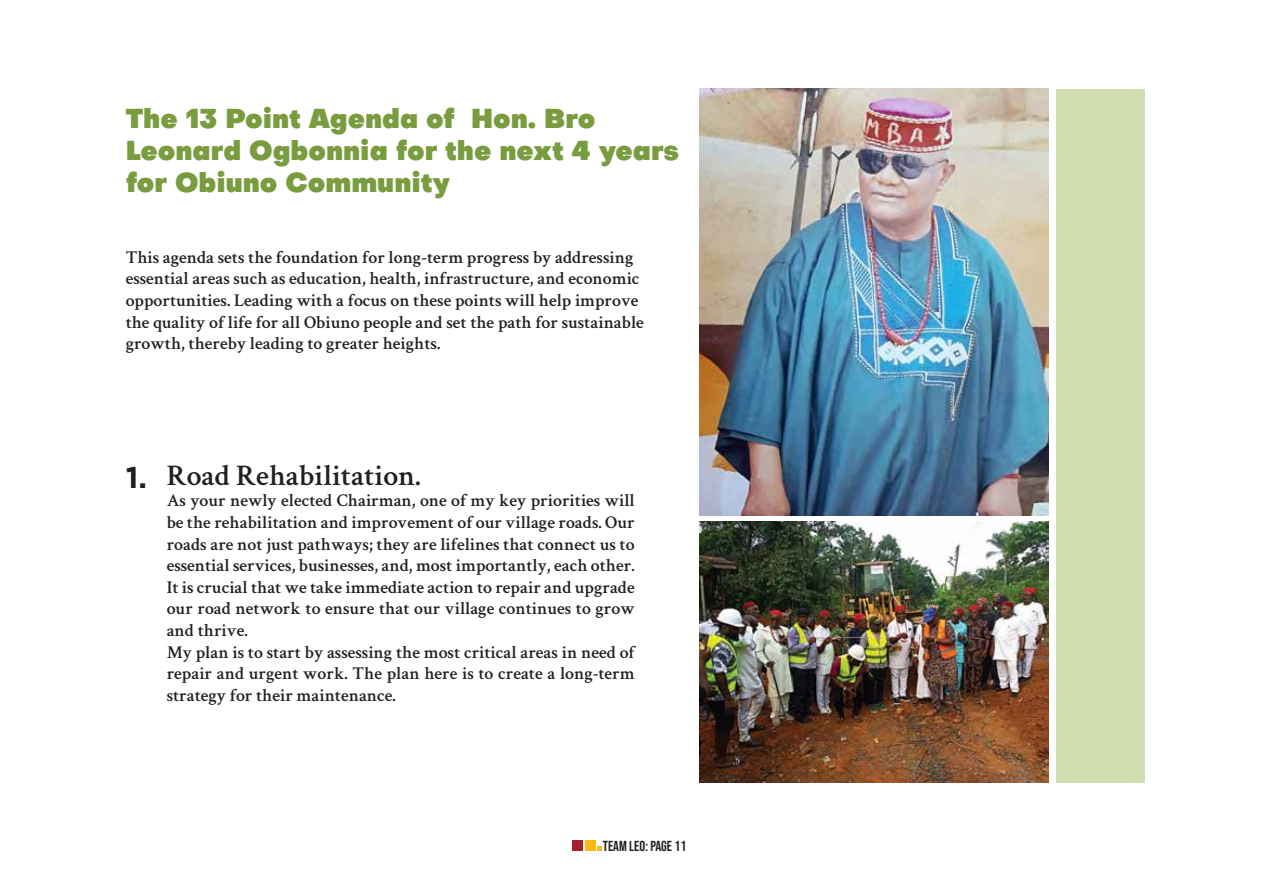
<style>
.page{position:relative;width:1263px;height:893px;background:#fff}
.page>*{position:absolute;margin:0;border:0;box-sizing:border-box;transform-origin:0 0}
.t1{font:600 30px "Crimson Text";color:#231f20}
.t2{font:700 30px "Gotham";color:#231f20}
.t3{font:900 26.7px/32px "Objective";color:#799c3e}
.t4{font:600 18px/21.6px "Crimson Text";color:#231f20}
.t5{font:14.55px "Bebas Neue";color:#231f20}
</style>
<div class="page">
<img style="left:700px;top:521px;width:348px;height:262px">
<img style="left:700px;top:89px;width:348px;height:426px">
<div style="left:1056px;top:89px;width:88px;height:694px;background:#cfddb1"></div>
<div style="left:585px;top:840px;width:10px;height:11px;background:#faba15"></div>
<svg style="left:597px;top:846px;width:4px;height:5px"></svg>
<div style="left:572px;top:840px;width:11px;height:11px;background:#aa1e32"></div>
<h2 class="t3" style="left:126px;top:102px;width:555px">The 13 Point Agenda of Hon. Bro<br>Leonard Ogbonnia for the next 4 years for Obiuno Community</h2>
<p class="t4" style="left:126px;top:245px;width:520px">This agenda sets the foundation for long-term progress by addressing essential areas such as education, health, infrastructure, and economic opportunities. Leading with a focus on these points will help improve the quality of life for all Obiuno people and set the path for sustainable growth, thereby leading to greater heights.</p>
<h1 class="t2" style="left:126px;top:460px;width:23px">1.</h1>
<h1 class="t1" style="left:167px;top:454px;width:256px">Road Rehabilitation.</h1>
<p class="t4" style="left:167px;top:488px;width:470px">As your newly elected Chairman, one of my key priorities will be the rehabilitation and improvement of our village roads. Our roads are not just pathways; they are lifelines that connect us to essential services, businesses, and, most importantly, each other.<br>It is crucial that we take immediate action to repair and upgrade our road network to ensure that our village continues to grow and thrive.<br>My plan is to start by assessing the most critical areas in need of repair and urgent work. The plan here is to create a long-term strategy for their maintenance.</p>
<p class="t5" style="left:603px;top:837px;width:85px">TEAM LEO: PAGE 11</p>
</div>
